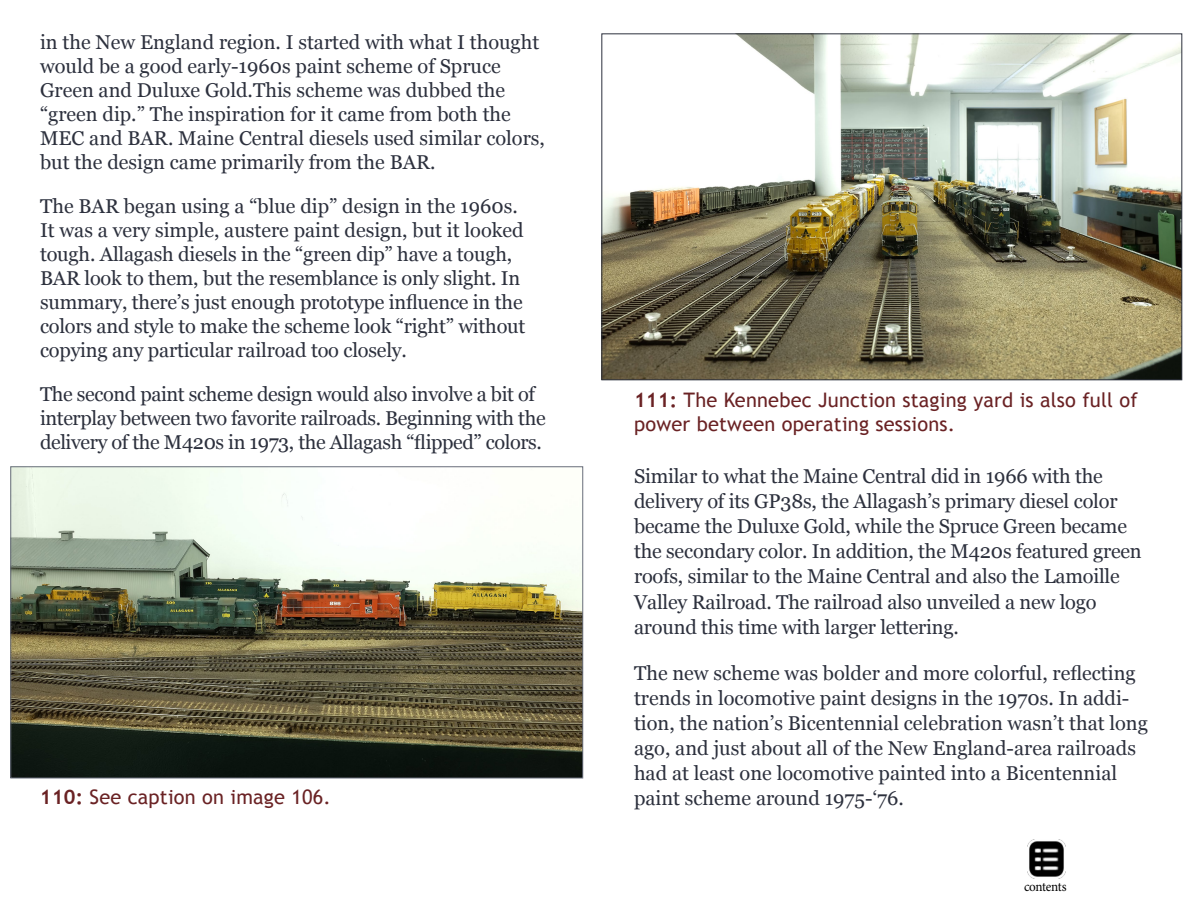
<style>
.page{position:relative;width:1188px;height:900px;background:#fff}
.page>*{position:absolute;margin:0;border:0;box-sizing:border-box;transform-origin:0 0}
.t1{font:20px/24px "Georgia";letter-spacing:-.01em;color:#2c303d}
.t2{font:20px/24px "Trebuchet MS";letter-spacing:.01em;color:#6a2224}
.t3{font:14px "Minion Pro";letter-spacing:-.025em;color:#000;scale:.94 1}
.s1{font-weight:700}
</style>
<div class="page">
<img style="left:12px;top:468px;width:569px;height:308px">
<img style="left:604px;top:36px;width:576px;height:342px">
<img style="left:1027px;top:840px;width:39px;height:39px">
<p class="t1" style="left:40px;top:31px;width:507px">in the New England region. I started with what I thought would be a good early-1960s paint scheme of Spruce Green and Duluxe Gold.This scheme was dubbed the “green dip.” The inspiration for it came from both the MEC and BAR. Maine Central diesels used similar colors, but the design came primarily from the BAR.</p>
<p class="t1" style="left:40px;top:195px;width:487px">The BAR began using a “blue dip” design in the 1960s.<br>It was a very simple, austere paint design, but it looked tough. Allagash diesels in the “green dip” have a tough, BAR look to them, but the resemblance is only slight. In summary, there’s just enough prototype influence in the colors and style to make the scheme look “right” without copying any particular railroad too closely.</p>
<p class="t1" style="left:40px;top:383px;width:507px">The second paint scheme design would also involve a bit of interplay between two favorite railroads. Beginning with the delivery of the M420s in 1973, the Allagash “flipped” colors.</p>
<p class="t2" style="left:634px;top:389px;width:505px"><span class="s1">111:</span> The Kennebec Junction staging yard is also full of power between operating sessions.</p>
<p class="t1" style="left:634px;top:464px;width:509px;line-height:25.1px">Similar to what the Maine Central did in 1966 with the delivery of its GP38s, the Allagash’s primary diesel color became the Duluxe Gold, while the Spruce Green became the secondary color. In addition, the M420s featured green roofs, similar to the Maine Central and also the Lamoille Valley Railroad. The railroad also unveiled a new logo around this time with larger lettering.</p>
<p class="t1" style="left:634px;top:661px;width:515px;line-height:25.1px">The new scheme was bolder and more colorful, reflecting trends in locomotive paint designs in the 1970s. In addi&shy;tion, the nation’s Bicentennial celebration wasn’t that long ago, and just about all of the New England-area railroads had at least one locomotive painted into a Bicentennial</p>
<p class="t2" style="left:40px;top:785px;width:292px"><span class="s1">110:</span> See caption on image 106.</p>
<p class="t1" style="left:634px;top:787px;width:271px">paint scheme around 1975-‘76.</p>
<p class="t3" style="left:1024px;top:877px;width:47px">contents</p>
</div>
